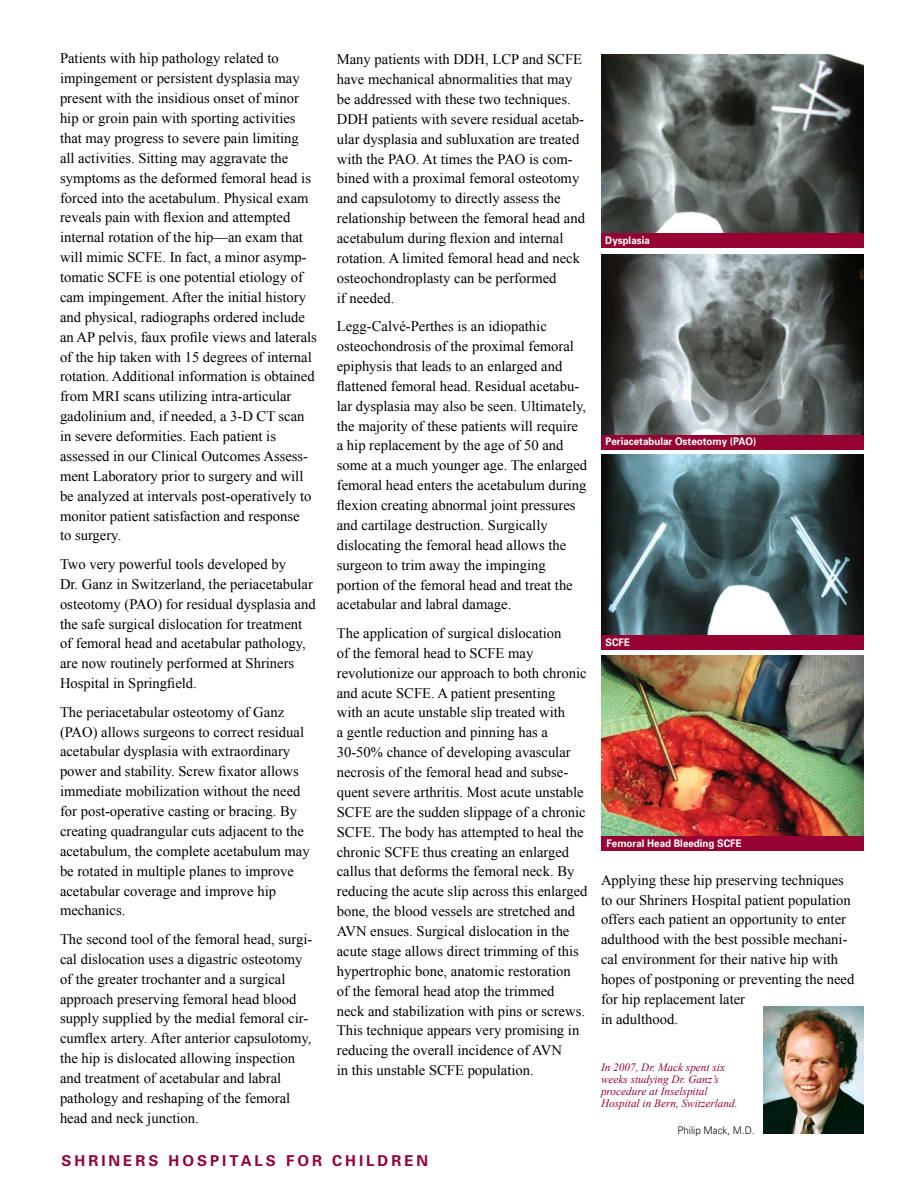
<style>
.page{position:relative;width:918px;height:1188px;background:#fff}
.page>*{position:absolute;margin:0;border:0;box-sizing:border-box;transform-origin:0 0}
.t1{font:700 15px "Univers";letter-spacing:.2em;color:#960332}
.t2{font:14.7px/19.8px "Times New Roman";color:#000}
.t3{font:italic 11.25px/12px "Times New Roman";color:#960332}
.t4{font:700 10.5px "Univers";color:#fff;scale:.93 1}
.t5{font:300 10.5px "Univers";color:#000;scale:.93 1}
</style>
<div class="page">
<div style="left:601px;top:632px;width:263px;height:18px;background:#960332"></div>
<img style="left:601px;top:454px;width:263px;height:180px">
<div style="left:601px;top:229px;width:263px;height:19px;background:#960332"></div>
<img style="left:601px;top:54px;width:263px;height:178px">
<div style="left:601px;top:432px;width:263px;height:17px;background:#960332"></div>
<div style="left:601px;top:835px;width:263px;height:15px;background:#960332"></div>
<img style="left:601px;top:255px;width:263px;height:179px">
<img style="left:601px;top:656px;width:263px;height:180px">
<img style="left:763px;top:1006px;width:101px;height:128px">
<p class="t2" style="left:60px;top:48px;width:258px">Patients with hip pathology related to impingement or persistent dysplasia may present with the insidious onset of minor hip or groin pain with sporting activities that may progress to severe pain limiting all activities. Sitting may aggravate the symptoms as the deformed femoral head is forced into the acetabulum. Physical exam reveals pain with flexion and attempted internal rotation of the hip—an exam that will mimic SCFE. In fact, a minor asymp&shy;tomatic SCFE is one potential etiology of cam impingement. After the initial history and physical, radiographs ordered include an AP pelvis, faux profile views and laterals of the hip taken with 15 degrees of internal rotation. Additional information is obtained from MRI scans utilizing intra-articular gadolinium and, if needed, a 3-D CT scan in severe deformities. Each patient is assessed in our Clinical Outcomes Assess&shy;ment Laboratory prior to surgery and will be analyzed at intervals post-operatively to monitor patient satisfaction and response<br>to surgery.</p>
<p class="t2" style="left:60px;top:554px;width:257px">Two very powerful tools developed by<br>Dr. Ganz in Switzerland, the periacetabular osteotomy (PAO) for residual dysplasia and the safe surgical dislocation for treatment of femoral head and acetabular pathology, are now routinely performed at Shriners Hospital in Springfield.</p>
<p class="t2" style="left:60px;top:702px;width:251px">The periacetabular osteotomy of Ganz (PAO) allows surgeons to correct residual acetabular dysplasia with extraordinary power and stability. Screw fixator allows immediate mobilization without the need for post-operative casting or bracing. By creating quadrangular cuts adjacent to the acetabulum, the complete acetabulum may be rotated in multiple planes to improve acetabular coverage and improve hip mechanics.</p>
<p class="t2" style="left:60px;top:929px;width:254px">The second tool of the femoral head, surgi&shy;cal dislocation uses a digastric osteotomy of the greater trochanter and a surgical approach preserving femoral head blood supply supplied by the medial femoral cir&shy;cumflex artery. After anterior capsulotomy, the hip is dislocated allowing inspection and treatment of acetabular and labral pathology and reshaping of the femoral head and neck junction.</p>
<p class="t2" style="left:337px;top:49px;width:250px">Many patients with DDH, LCP and SCFE have mechanical abnormalities that may be addressed with these two techniques.<br>DDH patients with severe residual acetab&shy;ular dysplasia and subluxation are treated with the PAO. At times the PAO is com&shy;bined with a proximal femoral osteotomy and capsulotomy to directly assess the relationship between the femoral head and acetabulum during flexion and internal rotation. A limited femoral head and neck osteochondroplasty can be performed<br>if needed.</p>
<p class="t2" style="left:337px;top:316px;width:252px">Legg-Calvé-Perthes is an idiopathic osteochondrosis of the proximal femoral epiphysis that leads to an enlarged and flattened femoral head. Residual acetabu&shy;lar dysplasia may also be seen. Ultimately, the majority of these patients will require a hip replacement by the age of 50 and some at a much younger age. The enlarged femoral head enters the acetabulum during flexion creating abnormal joint pressures and cartilage destruction. Surgically dislocating the femoral head allows the surgeon to trim away the impinging portion of the femoral head and treat the acetabular and labral damage.</p>
<p class="t2" style="left:337px;top:623px;width:252px">The application of surgical dislocation<br>of the femoral head to SCFE may revolutionize our approach to both chronic and acute SCFE. A patient presenting<br>with an acute unstable slip treated with<br>a gentle reduction and pinning has a 30-50% chance of developing avascular necrosis of the femoral head and subse&shy;quent severe arthritis. Most acute unstable SCFE are the sudden slippage of a chronic SCFE. The body has attempted to heal the chronic SCFE thus creating an enlarged callus that deforms the femoral neck. By reducing the acute slip across this enlarged bone, the blood vessels are stretched and AVN ensues. Surgical dislocation in the acute stage allows direct trimming of this hypertrophic bone, anatomic restoration<br>of the femoral head atop the trimmed<br>neck and stabilization with pins or screws.<br>This technique appears very promising in reducing the overall incidence of AVN<br>in this unstable SCFE population.</p>
<p class="t1" style="left:62px;top:1151px;width:26px">Shriners</p>
<p class="t1" style="left:169px;top:1151px;width:27px">Hospitals</p>
<p class="t1" style="left:286px;top:1151px;width:25px">for</p>
<p class="t1" style="left:332px;top:1151px;width:26px">Children</p>
<p class="t4" style="left:605px;top:233px;width:49px">Dysplasia</p>
<p class="t4" style="left:606px;top:435px;width:164px">Periacetabular Osteotomy (PAO)</p>
<p class="t4" style="left:606px;top:635px;width:28px">SCFE</p>
<p class="t4" style="left:607px;top:837px;width:147px">Femoral Head Bleeding SCFE</p>
<p class="t2" style="left:601px;top:870px;width:255px">Applying these hip preserving techniques to our Shriners Hospital patient population offers each patient an opportunity to enter adulthood with the best possible mechani&shy;cal environment for their native hip with hopes of postponing or preventing the need for hip replacement later<br>in adulthood.</p>
<p class="t3" style="left:601px;top:1061px;width:138px">In 2007, Dr. Mack spent six weeks studying Dr. Ganz’s procedure at Inselspital<br>Hospital in Bern, Switzerland.</p>
<p class="t5" style="left:678px;top:1124px;width:84px">Philip Mack, M.D.</p>
</div>
